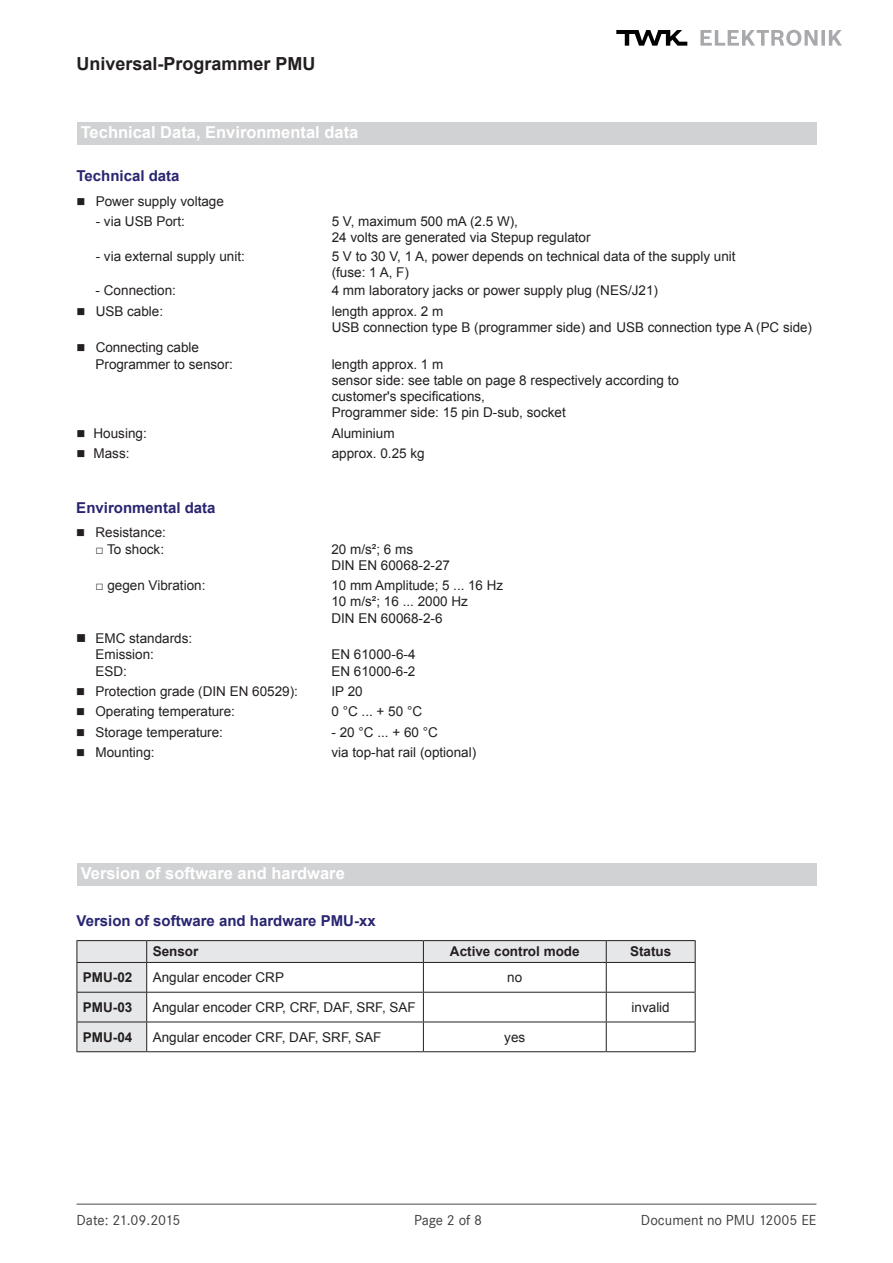
<style>
.page{position:relative;width:893px;height:1263px;background:#fff}
.page>*{position:absolute;margin:0;border:0;box-sizing:border-box;transform-origin:0 0}
.t1{font:700 18px "Arial";color:#231f20}
.t2{font:700 16.5px "Arial";color:#fff}
.t3{font:700 15px "Arial";color:#292571}
.t4{font:15px "Corporate S";color:#3e3e3f}
.t5{font:13.5px/16.2px "Arial";color:#231f20}
.t6{font:700 13.5px "Arial";color:#231f20}
</style>
<div class="page">
<hr style="left:77px;top:1203px;width:739px;height:2px;background:#888787">
<svg style="left:616px;top:30px;width:71px;height:16px"></svg>
<svg style="left:700px;top:30px;width:142px;height:16px"></svg>
<div style="left:77px;top:122px;width:739px;height:23px;background:#d1d2d4"></div>
<svg style="left:78px;top:941px;width:617px;height:110px"></svg>
<hr style="left:77px;top:940px;width:70px;height:1px;background:#231f20">
<hr style="left:147px;top:940px;width:276px;height:1px;background:#231f20">
<hr style="left:423px;top:940px;width:183px;height:1px;background:#231f20">
<hr style="left:606px;top:940px;width:89px;height:1px;background:#231f20">
<hr style="left:77px;top:962px;width:70px;height:1px;background:#231f20">
<hr style="left:147px;top:962px;width:276px;height:1px;background:#231f20">
<hr style="left:423px;top:962px;width:183px;height:1px;background:#231f20">
<hr style="left:606px;top:962px;width:89px;height:1px;background:#231f20">
<hr style="left:77px;top:992px;width:70px;height:1px;background:#231f20">
<hr style="left:147px;top:992px;width:276px;height:1px;background:#231f20">
<hr style="left:423px;top:992px;width:183px;height:1px;background:#231f20">
<hr style="left:606px;top:992px;width:89px;height:1px;background:#231f20">
<hr style="left:77px;top:1021px;width:70px;height:1px;background:#231f20">
<svg style="left:77px;top:941px;width:1px;height:110px"></svg>
<hr style="left:147px;top:1021px;width:276px;height:1px;background:#231f20">
<svg style="left:146px;top:941px;width:1px;height:110px"></svg>
<hr style="left:423px;top:1021px;width:183px;height:1px;background:#231f20">
<svg style="left:423px;top:941px;width:1px;height:110px"></svg>
<hr style="left:606px;top:1021px;width:89px;height:1px;background:#231f20">
<svg style="left:606px;top:941px;width:1px;height:110px"></svg>
<svg style="left:695px;top:941px;width:1px;height:110px"></svg>
<hr style="left:77px;top:1051px;width:70px;height:1px;background:#231f20">
<hr style="left:147px;top:1051px;width:276px;height:1px;background:#231f20">
<hr style="left:423px;top:1051px;width:183px;height:1px;background:#231f20">
<hr style="left:606px;top:1051px;width:89px;height:1px;background:#231f20">
<div style="left:77px;top:863px;width:739px;height:23px;background:#d1d2d4"></div>
<h1 class="t1" style="left:77px;top:51px;width:241px">Universal-Programmer PMU</h1>
<p class="t2" style="left:81px;top:121px;width:279px">Technical Data, Environmental data</p>
<p class="t3" style="left:77px;top:166px;width:105px">Technical data</p>
<p class="t5" style="left:77px;top:193px;width:149px">■ Power supply voltage</p>
<p class="t5" style="left:96px;top:213px;width:91px">- via USB Port:</p>
<p class="t5" style="left:332px;top:213px;width:260px">5 V, maximum 500 mA (2.5 W),<br>24 volts are generated via Stepup regulator</p>
<p class="t5" style="left:96px;top:248px;width:151px">- via external supply unit:</p>
<p class="t5" style="left:332px;top:248px;width:406px">5 V to 30 V, 1 A, power depends on technical data of the supply unit (fuse: 1 A, F)</p>
<p class="t5" style="left:96px;top:283px;width:82px">- Connection:</p>
<p class="t5" style="left:332px;top:283px;width:328px">4 mm laboratory jacks or power supply plug (NES/J21)</p>
<p class="t5" style="left:77px;top:303px;width:88px">■ USB cable:</p>
<p class="t5" style="left:332px;top:303px;width:482px">length approx. 2 m<br>USB connection type B (programmer side) and USB connection type A (PC side)</p>
<p class="t5" style="left:96px;top:340px;width:139px;text-indent:-19px">■ Connecting cable<br>Programmer to sensor:</p>
<p class="t5" style="left:332px;top:356px;width:349px">length approx. 1 m<br>sensor side: see table on page 8 respectively according to customer's specifications,<br>Programmer side: 15 pin D-sub, socket</p>
<p class="t5" style="left:77px;top:425px;width:72px">■ Housing:</p>
<p class="t5" style="left:332px;top:425px;width:65px">Aluminium</p>
<p class="t5" style="left:77px;top:445px;width:55px">■ Mass:</p>
<p class="t5" style="left:332px;top:445px;width:95px">approx. 0.25 kg</p>
<p class="t3" style="left:76px;top:497px;width:141px">Environmental data</p>
<p class="t5" style="left:76px;top:525px;width:91px">■ Resistance:</p>
<p class="t5" style="left:95px;top:541px;width:70px">□ To shock:</p>
<p class="t5" style="left:331px;top:541px;width:120px">20 m/s²; 6 ms<br>DIN EN 60068-2-27</p>
<p class="t5" style="left:95px;top:578px;width:111px">□ gegen Vibration:</p>
<p class="t5" style="left:331px;top:578px;width:173px">10 mm Amplitude; 5 ... 16 Hz<br>10 m/s²; 16 ... 2000 Hz<br>DIN EN 60068-2-6</p>
<p class="t5" style="left:95px;top:630px;width:98px;text-indent:-19px">■ EMC standards:<br>Emission:</p>
<p class="t5" style="left:331px;top:647px;width:86px">EN 61000-6-4</p>
<p class="t5" style="left:95px;top:663px;width:33px">ESD:</p>
<p class="t5" style="left:331px;top:663px;width:86px">EN 61000-6-2</p>
<p class="t5" style="left:76px;top:683px;width:223px">■ Protection grade (DIN EN 60529):</p>
<p class="t5" style="left:331px;top:683px;width:33px">IP 20</p>
<p class="t5" style="left:76px;top:704px;width:160px">■ Operating temperature:</p>
<p class="t5" style="left:331px;top:704px;width:92px">0 °C ... + 50 °C</p>
<p class="t5" style="left:76px;top:724px;width:148px">■ Storage temperature:</p>
<p class="t5" style="left:331px;top:724px;width:108px">- 20 °C ... + 60 °C</p>
<p class="t5" style="left:76px;top:745px;width:80px">■ Mounting:</p>
<p class="t5" style="left:331px;top:745px;width:146px">via top-hat rail (optional)</p>
<p class="t2" style="left:81px;top:862px;width:266px">Version of software and hardware</p>
<p class="t3" style="left:77px;top:910px;width:301px">Version of software and hardware PMU-xx</p>
<p class="t6" style="left:153px;top:943px;width:47px">Sensor</p>
<p class="t6" style="left:450px;top:943px;width:131px">Active control mode</p>
<p class="t6" style="left:630px;top:943px;width:43px">Status</p>
<p class="t6" style="left:83px;top:968px;width:51px">PMU-02</p>
<p class="t5" style="left:153px;top:969px;width:133px">Angular encoder CRP</p>
<p class="t5" style="left:507px;top:969px;width:17px">no</p>
<p class="t6" style="left:83px;top:998px;width:51px">PMU-03</p>
<p class="t5" style="left:153px;top:999px;width:265px">Angular encoder CRP, CRF, DAF, SRF, SAF</p>
<p class="t5" style="left:632px;top:999px;width:40px">invalid</p>
<p class="t6" style="left:83px;top:1028px;width:51px">PMU-04</p>
<p class="t5" style="left:153px;top:1029px;width:230px">Angular encoder CRF, DAF, SRF, SAF</p>
<p class="t5" style="left:504px;top:1029px;width:23px">yes</p>
<p class="t4" style="left:77px;top:1211px;width:105px">Date: 21.09.2015</p>
<p class="t4" style="left:414px;top:1211px;width:70px">Page 2 of 8</p>
<p class="t4" style="left:641px;top:1211px;width:177px">Document no PMU 12005 EE</p>
</div>
